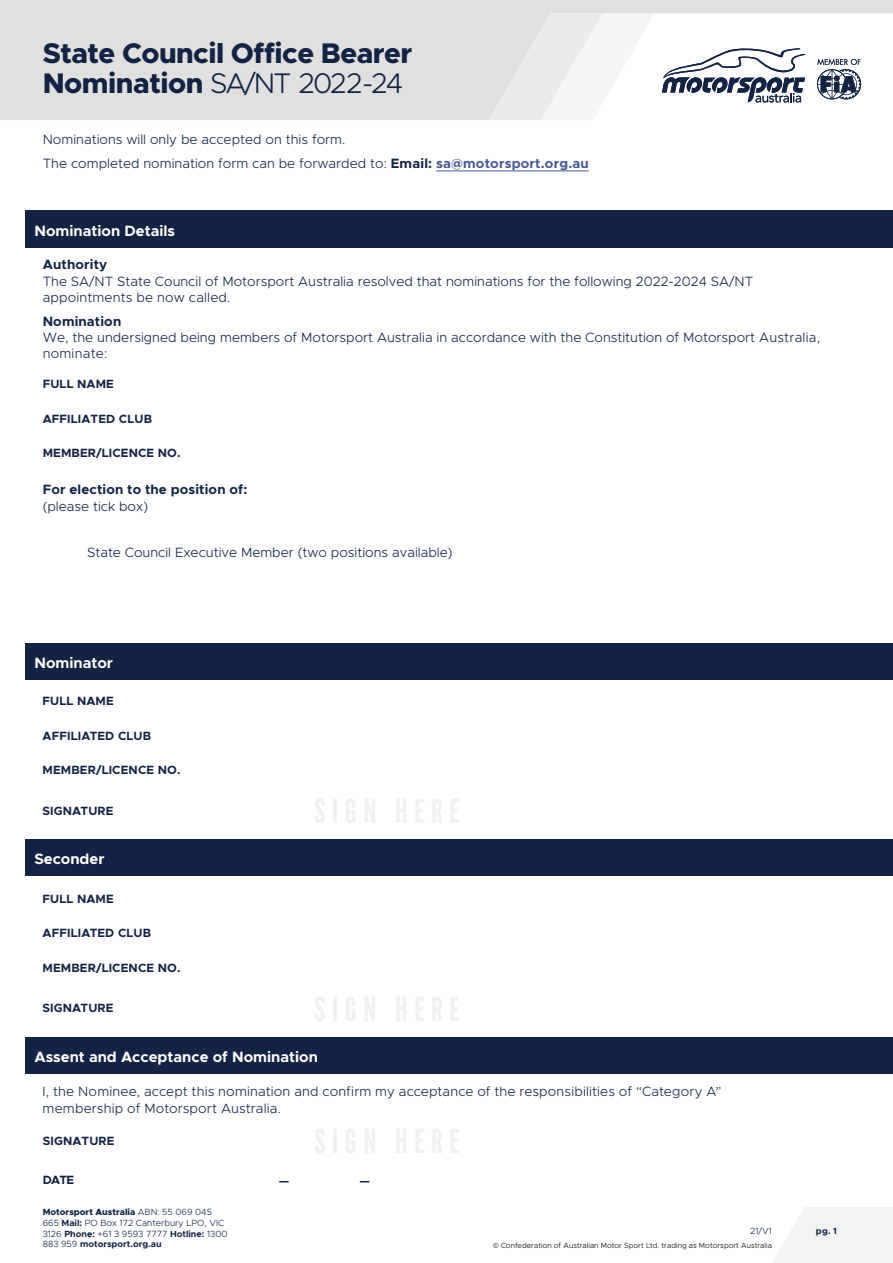
<style>
.page{position:relative;width:893px;height:1263px;background:#fff}
.page>*{position:absolute;margin:0;border:0;box-sizing:border-box;transform-origin:0 0}
.t1{font:800 28.5px/30.6px "Metropolis";letter-spacing:-.02em;color:#132343}
.t2{font:700 15px "Metropolis";color:#fff}
.t3{font:300 13.5px/16.2px "Metropolis";color:#132343}
.t4{font:700 13.5px "Metropolis";letter-spacing:.01em;color:#132343}
.t5{font:700 12px "Metropolis";letter-spacing:.01em;color:#132343}
.t6{font:300 9px/10.8px "Metropolis";color:#132343}
.t7{font:700 9px "Metropolis";color:#132343}
.t8{font:300 7.5px "Metropolis";color:#000}
.s1{font-weight:300}
.s2{font-weight:700}
.s3{font-weight:700;color:#465792}
.s4{font-weight:800}
.s5{font-family:"Montserrat"}
</style>
<div class="page">
<svg style="left:0;top:0;width:893px;height:120px;fill:#e0e0e0"></svg>
<svg style="left:483px;top:13px;width:171px;height:107px"></svg>
<svg style="left:773px;top:1207px;width:120px;height:56px"></svg>
<hr style="left:436px;top:171px;width:153px;height:1px;background:#465792">
<div style="left:26px;top:211px;width:867px;height:37px;background:#132343"></div>
<div style="left:26px;top:643px;width:867px;height:37px;background:#132343"></div>
<div style="left:26px;top:1038px;width:867px;height:36px;background:#132343"></div>
<div style="left:26px;top:1037px;width:867px;height:36px;background:#132343"></div>
<div style="left:26px;top:840px;width:867px;height:36px;background:#132343"></div>
<div style="left:26px;top:839px;width:867px;height:36px;background:#132343"></div>
<h1 class="t1" style="left:43px;top:38px;width:371px">State Council Office Bearer<br>Nomination <span class="s1">SA/NT 2022-24</span></h1>
<p class="t3" style="left:43px;top:128px;width:548px;line-height:24.2px">Nominations will only be accepted on this form.<br>The completed nomination form can be forwarded to: <span class="s2">Email:</span> <span class="s3">sa@motorsport.org.au</span></p>
<p class="t2" style="left:34px;top:221px;width:142px">Nomination Details</p>
<p class="t4" style="left:43px;top:256px;width:66px">Authority</p>
<p class="t3" style="left:43px;top:273px;width:712px">The SA/NT State Council of Motorsport Australia resolved that nominations for the following 2022-2024 SA/NT appointments be now called.</p>
<p class="t4" style="left:43px;top:312px;width:80px">Nomination</p>
<p class="t3" style="left:43px;top:329px;width:779px">We, the undersigned being members of Motorsport Australia in accordance with the Constitution of Motorsport Australia, nominate:</p>
<p class="t5" style="left:43px;top:376px;width:73px">FULL NAME</p>
<p class="t5" style="left:43px;top:411px;width:111px">AFFILIATED CLUB</p>
<p class="t5" style="left:43px;top:446px;width:139px">MEMBER/LICENCE NO.</p>
<p class="t4" style="left:43px;top:481px;width:206px">For election to the position of:</p>
<p class="t3" style="left:43px;top:498px;width:107px">(please tick box)</p>
<p class="t3" style="left:87px;top:544px;width:367px">State Council Executive Member (two positions available)</p>
<p class="t2" style="left:34px;top:653px;width:80px">Nominator</p>
<p class="t5" style="left:43px;top:693px;width:73px">FULL NAME</p>
<p class="t5" style="left:43px;top:728px;width:110px">AFFILIATED CLUB</p>
<p class="t5" style="left:43px;top:762px;width:139px">MEMBER/LICENCE NO.</p>
<p class="t5" style="left:43px;top:803px;width:72px">SIGNATURE</p>
<p class="t2" style="left:34px;top:849px;width:72px">Seconder</p>
<p class="t5" style="left:43px;top:891px;width:73px">FULL NAME</p>
<p class="t5" style="left:43px;top:925px;width:110px">AFFILIATED CLUB</p>
<p class="t5" style="left:43px;top:960px;width:139px">MEMBER/LICENCE NO.</p>
<p class="t5" style="left:43px;top:1001px;width:72px">SIGNATURE</p>
<p class="t2" style="left:34px;top:1047px;width:285px">Assent and Acceptance of Nomination</p>
<p class="t3" style="left:43px;top:1084px;width:681px">I, the Nominee, accept this nomination and confirm my acceptance of the responsibilities of “Category A” membership of Motorsport Australia.</p>
<p class="t5" style="left:43px;top:1133px;width:73px">SIGNATURE</p>
<p class="t5" style="left:43px;top:1172px;width:33px">DATE</p>
<p class="t6" style="left:43px;top:1206px;width:186px"><span class="s4">Motorsport Australia</span> ABN: 55 069 045<br>665 <span class="s2">Mail:</span> PO Box 172 Canterbury LPO, VIC 3126 <span class="s2">Phone:</span> +61 3 9593 7777 <span class="s2">Hotline:</span> 1300<br>883 959 <span class="s2">motorsport.org.au</span></p>
<p class="t5" style="left:279px;top:1174px;width:12px">—</p>
<p class="t5" style="left:359px;top:1174px;width:12px">—</p>
<p class="t6" style="left:750px;top:1225px;width:23px">21/V1</p>
<p class="t7" style="left:816px;top:1225px;width:23px">pg. 1</p>
<p class="t8" style="left:493px;top:1240px;width:280px"><span class="s5">©</span> Confederation of Australian Motor Sport Ltd. trading as Motorsport Australia</p>
</div>
